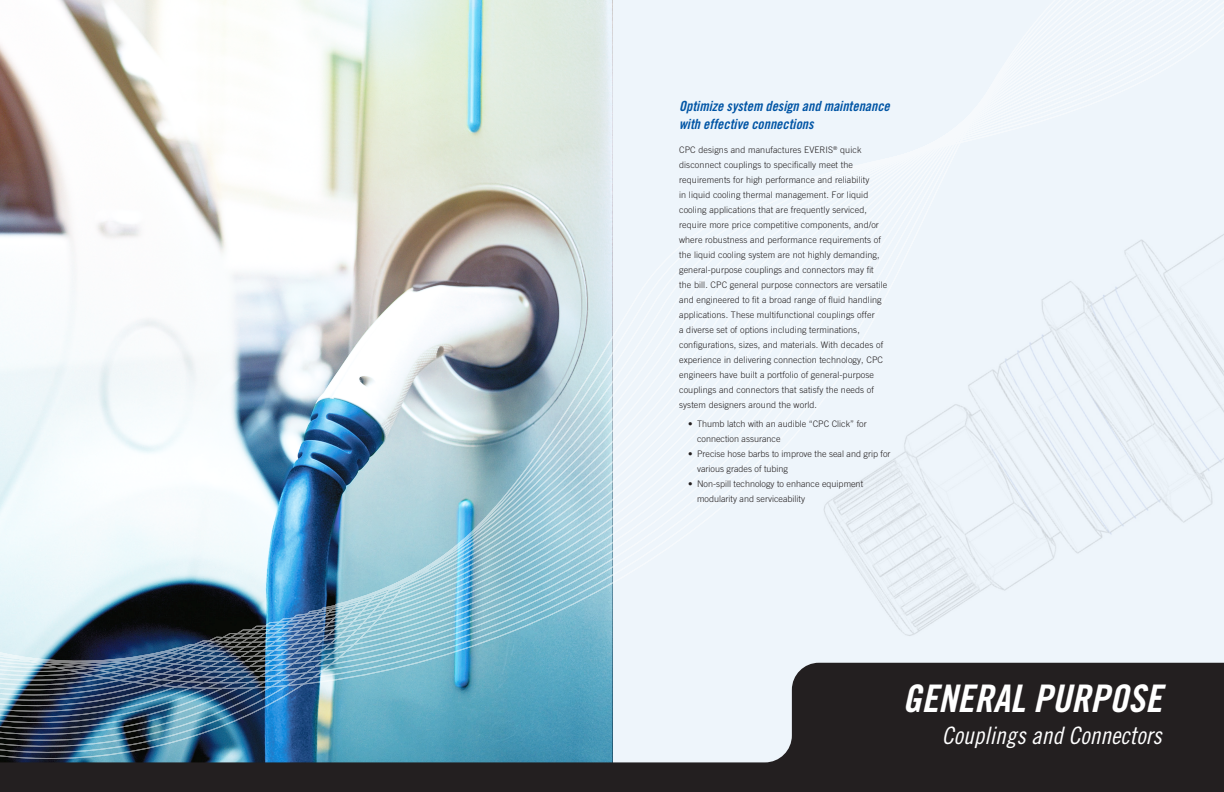
<style>
.page{position:relative;width:1224px;height:792px;background:#fff}
.page>*{position:absolute;margin:0;border:0;box-sizing:border-box;transform-origin:0 0}
.t1{font:38px "Trade Gothic LT Pro Bd Cn 20 Obl";color:#fff}
.t2{font:24px "Trade Gothic LT Pro Cn 18 Obl";color:#fff}
.t3{font:14px/18px "Trade Gothic LT Pro Bd Cn 20 Obl";color:#0155a5}
.text_bullet_list{font:300 9px/15px "Trade Gothic LT Pro";letter-spacing:.01em;color:#231f20}
</style>
<div class="page">
<img style="left:0;top:0;width:1224px;height:792px">
<p class="t3" style="left:679px;top:97px;width:212px">Optimize system design and maintenance with effective connections</p>
<p class="text_bullet_list" style="left:679px;top:142px;width:210px">CPC designs and manufactures EVERIS<sup>®</sup> quick disconnect couplings to specifically meet the requirements for high performance and reliability<br>in liquid cooling thermal management. For liquid cooling applications that are frequently serviced, require more price competitive components, and/or where robustness and performance requirements of the liquid cooling system are not highly demanding, general-purpose couplings and connectors may fit the bill. CPC general purpose connectors are versatile and engineered to fit a broad range of fluid handling applications. These multifunctional couplings offer<br>a diverse set of options including terminations, configurations, sizes, and materials. With decades of experience in delivering connection technology, CPC engineers have built a portfolio of general-purpose couplings and connectors that satisfy the needs of system designers around the world.</p>
<p class="text_bullet_list" style="left:697px;top:417px;width:171px;text-indent:-9px">• Thumb latch with an audible “CPC Click” for connection assurance</p>
<p class="text_bullet_list" style="left:697px;top:447px;width:195px;text-indent:-9px">• Precise hose barbs to improve the seal and grip for various grades of tubing</p>
<p class="text_bullet_list" style="left:697px;top:477px;width:168px;text-indent:-9px">• Non-spill technology to enhance equipment modularity and serviceability</p>
<p class="t1" style="left:902px;top:675px;width:261px">GENERAL PURPOSE</p>
<p class="t2" style="left:942px;top:721px;width:222px">Couplings and Connectors</p>
</div>
